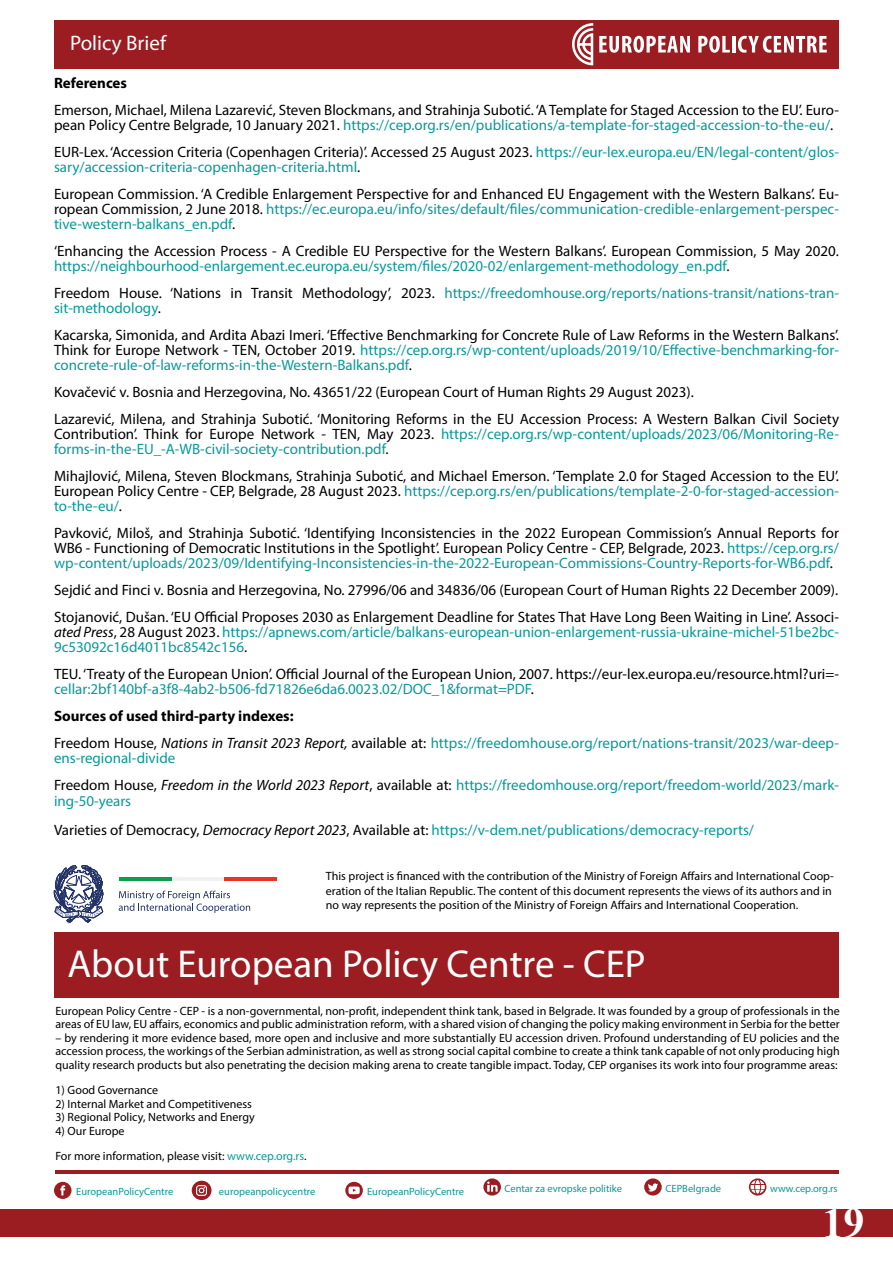
<style>
.page{position:relative;width:893px;height:1263px;background:#fff}
.page>*{position:absolute;margin:0;border:0;box-sizing:border-box;transform-origin:0 0}
.t1{font:700 42px "Times New Roman";color:#fff}
.t2{font:39px "Myriad Pro";color:#fff}
.t3{font:21px "Myriad Pro";color:#fff}
.t4{font:15px/15px "Myriad Pro";color:#000;text-align:justify}
.t5{font:15px/15px "Myriad Pro";color:#089999}
.Heading_1{font:700 15px "Myriad Pro";color:#000}
.t6{font:12px/13.5px "Myriad Pro";color:#000}
.t7{font:10.5px "Myriad Pro";color:#089999}
.s1{color:#089999}
.s2{color:#000}
.s3{font-style:italic}
.s4{font-style:italic;color:#000}
</style>
<div class="page">
<div style="left:0;top:1209px;width:893px;height:28px;background:#9b1c21"></div>
<div style="left:54px;top:20px;width:785px;height:49px;background:#9b1c21"></div>
<svg style="left:572px;top:23px;width:21px;height:42px"></svg>
<svg style="left:599px;top:36px;width:91px;height:17px"></svg>
<svg style="left:698px;top:36px;width:32px;height:17px"></svg>
<hr style="left:732px;top:36px;width:3px;height:17px;background:#feffff">
<svg style="left:738px;top:36px;width:89px;height:17px"></svg>
<div style="left:54px;top:932px;width:785px;height:65px;background:#9b1c21"></div>
<hr style="left:56px;top:1171px;width:783px;height:3px;background:#9b1c21">
<svg style="left:54px;top:1182px;width:18px;height:17px"></svg>
<svg style="left:345px;top:1182px;width:18px;height:17px"></svg>
<svg style="left:192px;top:1181px;width:20px;height:19px"></svg>
<svg style="left:54px;top:865px;width:49px;height:58px"></svg>
<hr style="left:119px;top:877px;width:53px;height:3px;background:#0e9d49">
<hr style="left:172px;top:877px;width:52px;height:3px;background:#f1f1f2">
<hr style="left:224px;top:877px;width:53px;height:3px;background:#e9322a">
<svg style="left:119px;top:890px;width:131px;height:23px"></svg>
<svg style="left:749px;top:1178px;width:17px;height:17px"></svg>
<svg style="left:644px;top:1178px;width:18px;height:17px"></svg>
<svg style="left:483px;top:1178px;width:18px;height:17px"></svg>
<svg style="left:750px;top:1180px;width:15px;height:14px"></svg>
<h3 class="t3" style="left:70px;top:30px;width:98px">Policy Brief</h3>
<p class="Heading_1" style="left:54px;top:73px;width:75px">References</p>
<p class="t4" style="left:54px;top:102px;width:786px">Emerson, Michael, Milena Lazarević, Steven Blockmans, and Strahinja Subotić. ‘A Template for Staged Accession to the EU’. Euro&shy;pean Policy Centre Belgrade, 10 January 2021. <span class="s1">https://cep.org.rs/en/publications/a-template-for-staged-accession-to-the-eu/</span>.</p>
<p class="t5" style="left:54px;top:144px;width:786px"><span class="s2">EUR-Lex. ‘Accession Criteria (Copenhagen Criteria)’. Accessed 25 August 2023.</span> https://eur-lex.europa.eu/EN/legal-content/glos&shy;sary/accession-criteria-copenhagen-criteria.html<span class="s2">.</span></p>
<p class="t4" style="left:54px;top:186px;width:786px">European Commission. ‘A Credible Enlargement Perspective for and Enhanced EU Engagement with the Western Balkans’. Eu&shy;ropean Commission, 2 June 2018. <span class="s1">https://ec.europa.eu/info/sites/default/files/communication-credible-enlargement-perspec&shy;tive-western-balkans_en.pdf</span>.</p>
<p class="t4" style="left:54px;top:243px;width:786px">‘Enhancing the Accession Process - A Credible EU Perspective for the Western Balkans’. European Commission, 5 May 2020. <span class="s1">https://neighbourhood-enlargement.ec.europa.eu/system/files/2020-02/enlargement-methodology_en.pdf</span>.</p>
<p class="t5" style="left:54px;top:285px;width:786px"><span class="s2">Freedom House. ‘Nations in Transit Methodology’, 2023.</span> https://freedomhouse.org/reports/nations-transit/nations-tran&shy;sit-methodology<span class="s2">.</span></p>
<p class="t4" style="left:54px;top:327px;width:786px">Kacarska, Simonida, and Ardita Abazi Imeri. ‘Effective Benchmarking for Concrete Rule of Law Reforms in the Western Balkans’.<br>Think for Europe Network - TEN, October 2019. <span class="s1">https://cep.org.rs/wp-content/uploads/2019/10/Effective-benchmarking-for&shy;concrete-rule-of-law-reforms-in-the-Western-Balkans.pdf</span>.</p>
<p class="t4" style="left:54px;top:384px;width:641px">Kovačević v. Bosnia and Herzegovina, No. 43651/22 (European Court of Human Rights 29 August 2023).</p>
<p class="t4" style="left:54px;top:411px;width:786px">Lazarević, Milena, and Strahinja Subotić. ‘Monitoring Reforms in the EU Accession Process: A Western Balkan Civil Society Contribution’. Think for Europe Network - TEN, May 2023. <span class="s1">https://cep.org.rs/wp-content/uploads/2023/06/Monitoring-Re&shy;forms-in-the-EU_-A-WB-civil-society-contribution.pdf</span>.</p>
<p class="t4" style="left:54px;top:468px;width:786px">Mihajlović, Milena, Steven Blockmans, Strahinja Subotić, and Michael Emerson. ‘Template 2.0 for Staged Accession to the EU’.<br>European Policy Centre - CEP, Belgrade, 28 August 2023. <span class="s1">https://cep.org.rs/en/publications/template-2-0-for-staged-accession&shy;to-the-eu/</span>.</p>
<p class="t4" style="left:54px;top:525px;width:786px">Pavković, Miloš, and Strahinja Subotić. ‘Identifying Inconsistencies in the 2022 European Commission’s Annual Reports for WB6 - Functioning of Democratic Institutions in the Spotlight’. European Policy Centre - CEP, Belgrade, 2023. <span class="s1">https://cep.org.rs/ wp-content/uploads/2023/09/Identifying-Inconsistencies-in-the-2022-European-Commissions-Country-Reports-for-WB6.pdf</span>.</p>
<p class="t4" style="left:54px;top:582px;width:786px">Sejdić and Finci v. Bosnia and Herzegovina, No. 27996/06 and 34836/06 (European Court of Human Rights 22 December 2009).</p>
<p class="t4" style="left:54px;top:609px;width:786px">Stojanović, Dušan. ‘EU Official Proposes 2030 as Enlargement Deadline for States That Have Long Been Waiting in Line’. Associ&shy;<span class="s3">ated Press</span>, 28 August 2023. <span class="s1">https://apnews.com/article/balkans-european-union-enlargement-russia-ukraine-michel-51be2bc-9c53092c16d4011bc8542c156</span>.</p>
<p class="t4" style="left:54px;top:666px;width:786px">TEU. ‘Treaty of the European Union’. Official Journal of the European Union, 2007. https://eur-lex.europa.eu/resource.html?uri=- <span class="s1">cellar:2bf140bf-a3f8-4ab2-b506-fd71826e6da6.0023.02/DOC_1&amp;format=PDF</span>.</p>
<p class="Heading_1" style="left:54px;top:706px;width:241px">Sources of used third-party indexes:</p>
<p class="t5" style="left:54px;top:735px;width:786px"><span class="s2">Freedom House,</span> <span class="s4">Nations in Transit 2023 Report,</span> <span class="s2">available at:</span> https://freedomhouse.org/report/nations-transit/2023/war-deep&shy;ens-regional-divide</p>
<p class="t5" style="left:54px;top:777px;width:786px;line-height:16.2px"><span class="s2">Freedom House,</span> <span class="s4">Freedom in the World 2023 Report</span><span class="s2">, available at:</span> https://freedomhouse.org/report/freedom-world/2023/mark&shy;ing-50-years</p>
<p class="t5" style="left:54px;top:822px;width:702px"><span class="s2">Varieties of Democracy,</span> <span class="s4">Democracy Report 2023</span><span class="s2">, Available at:</span> https://v-dem.net/publications/democracy-reports/</p>
<p class="t6" style="left:326px;top:869px;width:510px;line-height:14.4px">This project is financed with the contribution of the Ministry of Foreign Affairs and International Coop&shy;eration of the Italian Republic. The content of this document represents the views of its authors and in no way represents the position of the Ministry of Foreign Affairs and International Cooperation.</p>
<p class="t2" style="left:68px;top:939px;width:580px">About European Policy Centre - CEP</p>
<p class="t6" style="left:56px;top:1004px;width:786px">European Policy Centre - CEP - is a non-governmental, non-profit, independent think tank, based in Belgrade. It was founded by a group of professionals in the areas of EU law, EU affairs, economics and public administration reform, with a shared vision of changing the policy making environment in Serbia for the better</p>
<p class="t6" style="left:56px;top:1031px;width:786px;text-align:justify">– by rendering it more evidence based, more open and inclusive and more substantially EU accession driven. Profound understanding of EU policies and the accession process, the workings of the Serbian administration, as well as strong social capital combine to create a think tank capable of not only producing high quality research products but also penetrating the decision making arena to create tangible impact. Today, CEP organises its work into four programme areas:</p>
<p class="t6" style="left:56px;top:1083px;width:104px">1) Good Governance</p>
<p class="t6" style="left:56px;top:1097px;width:198px">2) Internal Market and Competitiveness</p>
<p class="t6" style="left:56px;top:1110px;width:201px">3) Regional Policy, Networks and Energy</p>
<p class="t6" style="left:56px;top:1124px;width:71px">4) Our Europe</p>
<p class="t6" style="left:56px;top:1149px;width:253px">For more information, please visit: <span class="s1">www.cep.org.rs</span>.</p>
<p class="t7" style="left:76px;top:1185px;width:99px">EuropeanPolicyCentre</p>
<p class="t7" style="left:219px;top:1185px;width:98px">europeanpolicycentre</p>
<p class="t7" style="left:367px;top:1185px;width:99px">EuropeanPolicyCentre</p>
<p class="t7" style="left:504px;top:1181px;width:119px">Centar za evropske politike</p>
<p class="t7" style="left:665px;top:1181px;width:57px">CEPBelgrade</p>
<p class="t7" style="left:770px;top:1181px;width:69px">www.cep.org.rs</p>
<h1 class="t1" style="left:822px;top:1193px;width:43px">19</h1>
</div>
